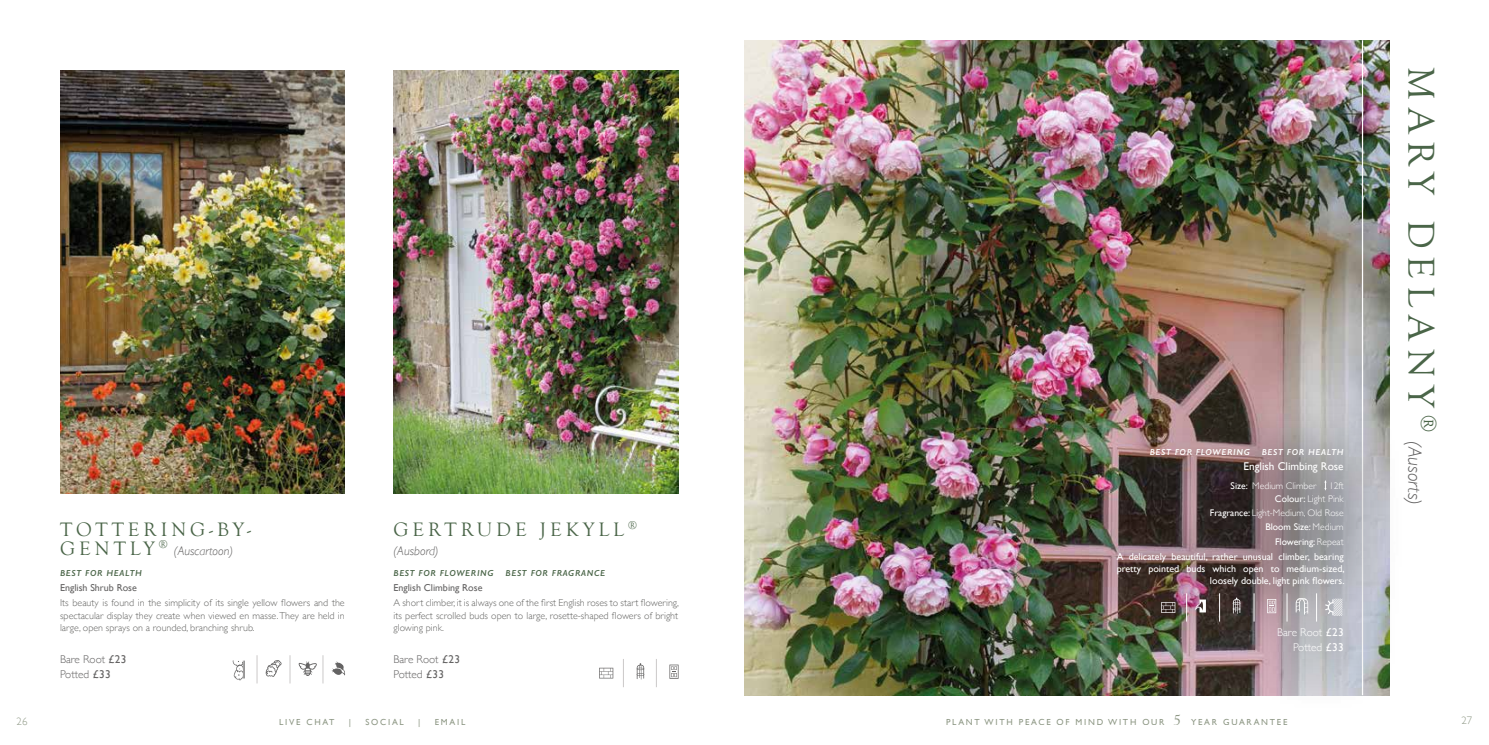
<style>
.page{position:relative;width:1489px;height:745px;background:#fff}
.page>*{position:absolute;margin:0;border:0;box-sizing:border-box;transform-origin:0 0}
.t1{font:38.5px "Goudy Old Style T";letter-spacing:.2em;color:#4a6548}
.t2{font:20px/18.8px "Goudy Old Style T";letter-spacing:.2em;color:#4a6548}
.t3{font:italic 300 19.25px "Gill Sans";color:#646363}
.t4{font:italic 300 12.5px "Gill Sans";color:#646363}
.t5{font:300 11.25px/15px "Gill Sans";color:#646363}
.t6{font:300 11.25px/15px "Gill Sans";color:#fff;text-align:right}
.t7{font:11.25px "Gill Sans";color:#fff}
.t8{font:300 10.88px "Gill Sans";color:#8e9885}
.t9{font:300 10px/12px "Gill Sans";color:#656563;text-align:justify}
.t10{font:10px/12px "Gill Sans";color:#fff;text-align:right}
.t11{font:10px "Gill Sans";color:#646363}
.t12{font:300 9.62px/14.1px "Gill Sans";color:#fff;text-align:right}
.t13{font:8.75px "Gill Sans";letter-spacing:.2em;color:#8e9885}
.t14{font:italic 600 8.75px "Gill Sans";letter-spacing:.08em;color:#4a6548}
.t15{font:italic 600 8.75px "Gill Sans";letter-spacing:.08em;color:#fff}
.s1{font-weight:400}
.s2{font-family:"Goudy Old Sty";font-size:15px}
</style>
<div class="page">
<img style="left:60px;top:71px;width:285px;height:422px">
<img style="left:393px;top:71px;width:285px;height:422px">
<svg style="left:257px;top:655px;width:1px;height:28px"></svg>
<svg style="left:290px;top:655px;width:1px;height:28px"></svg>
<svg style="left:323px;top:655px;width:1px;height:28px"></svg>
<svg style="left:232px;top:660px;width:13px;height:20px"></svg>
<svg style="left:265px;top:660px;width:17px;height:16px"></svg>
<svg style="left:298px;top:661px;width:19px;height:14px"></svg>
<svg style="left:331px;top:661px;width:14px;height:14px"></svg>
<svg style="left:623px;top:659px;width:1px;height:27px"></svg>
<svg style="left:656px;top:659px;width:1px;height:27px"></svg>
<svg style="left:599px;top:667px;width:14px;height:11px"></svg>
<svg style="left:636px;top:663px;width:8px;height:16px"></svg>
<svg style="left:669px;top:664px;width:9px;height:14px"></svg>
<img style="left:744px;top:40px;width:645px;height:654px">
<hr style="left:1361px;top:40px;width:1px;height:654px;background:#fff">
<div style="left:1060px;top:389px;width:347px;height:325px;background:#000;opacity:.5"></div>
<svg style="left:1324px;top:479px;width:2px;height:11px"></svg>
<svg style="left:1316px;top:593px;width:1px;height:28px"></svg>
<svg style="left:1186px;top:593px;width:1px;height:28px"></svg>
<svg style="left:1219px;top:593px;width:1px;height:28px"></svg>
<svg style="left:1253px;top:593px;width:1px;height:28px"></svg>
<svg style="left:1286px;top:593px;width:1px;height:28px"></svg>
<svg style="left:1161px;top:601px;width:14px;height:11px"></svg>
<svg style="left:1195px;top:599px;width:10px;height:13px"></svg>
<svg style="left:1232px;top:597px;width:8px;height:16px"></svg>
<svg style="left:1266px;top:598px;width:10px;height:14px"></svg>
<svg style="left:1295px;top:597px;width:12px;height:17px"></svg>
<svg style="left:1324px;top:598px;width:18px;height:18px"></svg>
<h2 class="t2" style="left:60px;top:520px;width:192px">TOTTERING-BY-<br>GENTLY <sup>®</sup></h2>
<p class="t4" style="left:174px;top:543px;width:61px">(Auscartoon)</p>
<p class="t14" style="left:60px;top:567px;width:83px">BEST FOR HEALTH</p>
<p class="t11" style="left:60px;top:581px;width:78px">English Shrub Rose</p>
<p class="t9" style="left:60px;top:596px;width:286px">Its beauty is found in the simplicity of its single yellow flowers and the spectacular display they create when viewed en masse. They are held in large, open sprays on a rounded, branching shrub.</p>
<p class="t5" style="left:60px;top:651px;width:68px">Bare Root <span class="s1">£23<br></span>Potted <span class="s1">£33</span></p>
<h2 class="t2" style="left:393px;top:520px;width:245px">GERTRUDE JEKYLL<sup>®</sup></h2>
<p class="t4" style="left:393px;top:543px;width:47px">(Ausbord)</p>
<p class="t14" style="left:393px;top:567px;width:101px">BEST FOR FLOWERING</p>
<p class="t14" style="left:505px;top:567px;width:101px">BEST FOR FRAGRANCE</p>
<p class="t11" style="left:393px;top:581px;width:90px">English Climbing Rose</p>
<p class="t9" style="left:393px;top:596px;width:287px">A short climber, it is always one of the first English roses to start flowering, its perfect scrolled buds open to large, rosette-shaped flowers of bright glowing pink.</p>
<p class="t5" style="left:393px;top:651px;width:68px">Bare Root <span class="s1">£23<br></span>Potted <span class="s1">£33</span></p>
<p class="t15" style="left:1149px;top:446px;width:101px">BEST FOR FLOWERING</p>
<p class="t15" style="left:1261px;top:446px;width:83px">BEST FOR HEALTH</p>
<p class="t7" style="left:1243px;top:459px;width:102px">English Climbing Rose</p>
<p class="t12" style="left:1230px;top:478px;width:87px"><span class="s1">Size:</span> Medium Climber</p>
<p class="t12" style="left:1274px;top:478px;width:70px;line-height:13.1px">12ft<br><span class="s1">Colour:</span> Light Pink</p>
<p class="t12" style="left:1209px;top:505px;width:135px"><span class="s1">Fragrance:</span> Light-Medium, Old Rose<br><span class="s1">Bloom Size:</span> Medium<br><span class="s1">Flowering:</span> Repeat</p>
<p class="t10" style="left:1116px;top:550px;width:229px">A delicately beautiful, rather unusual climber, bearing pretty pointed buds which open to medium-sized, loosely double, light pink flowers.</p>
<p class="t6" style="left:1276px;top:623px;width:68px">Bare Root <span class="s1">£23<br></span>Potted <span class="s1">£33</span></p>
<h1 class="t1" style="left:1441px;top:67px;width:366px;rotate:90deg">MARY DELANY<sup>®</sup></h1>
<h3 class="t3" style="left:1425px;top:440px;width:66px;rotate:90deg">(Ausorts)</h3>
<p class="t13" style="left:946px;top:716px;width:343px">PLANT WITH PEACE OF MIND WITH OUR <span class="s2">5</span> YEAR GUARANTEE</p>
<p class="t8" style="left:17px;top:712px;width:12px">26</p>
<p class="t13" style="left:279px;top:716px;width:57px">LIVE CHAT</p>
<p class="t13" style="left:349px;top:716px;width:4px">|</p>
<p class="t13" style="left:365px;top:716px;width:40px">SOCIAL</p>
<p class="t13" style="left:418px;top:716px;width:4px">|</p>
<p class="t13" style="left:435px;top:716px;width:32px">EMAIL</p>
<p class="t8" style="left:1461px;top:711px;width:12px">27</p>
</div>
